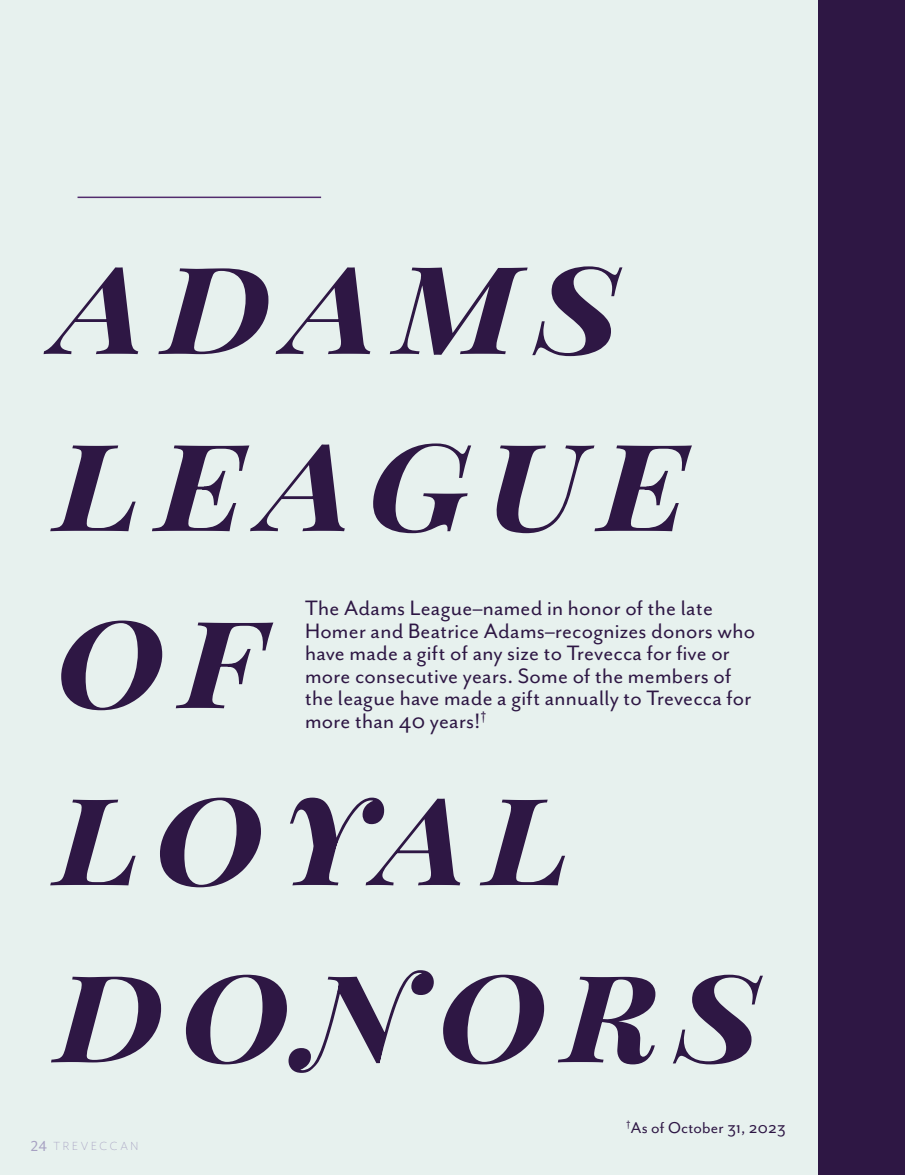
<style>
.page{position:relative;width:905px;height:1175px;background:#fff}
.page>*{position:absolute;margin:0;border:0;box-sizing:border-box;transform-origin:0 0}
.Sub-Header_Serif{font:italic 141px "Playfair Display";letter-spacing:.11em;color:#2e1744}
.Body_Sans{font:24px/22.5px "Mr Eaves San OT";letter-spacing:.01em;color:#2e1744}
.Body_Sans-2{font:18px "Mr Eaves San OT";letter-spacing:.01em;color:#2e1744}
.t1{font:16.5px "Mr Eaves Mod OT";color:#a7a1c2}
.t2{font:300 13.5px "Mr Eaves Mod OT";letter-spacing:.2em;color:#a7a1c2}
</style>
<div class="page">
<div style="left:0;top:0;width:904px;height:1174px;background:#e7f1ee"></div>
<div style="left:818px;top:0;width:86px;height:1174px;background:#2e1744"></div>
<hr style="left:77px;top:196px;width:244px;height:2px;background:#522c6d">
<p class="Sub-Header_Serif" style="left:56px;top:191px;width:567px">ADAMS</p>
<p class="Sub-Header_Serif" style="left:56px;top:368px;width:635px">LEAGUE</p>
<p class="Sub-Header_Serif" style="left:56px;top:545px;width:211px">OF</p>
<p class="Body_Sans" style="left:305px;top:597px;width:451px">The Adams League–named in honor of the late Homer and Beatrice Adams–recognizes donors who have made a gift of any size to Trevecca for five or more consecutive years. Some of the members of the league have made a gift annually to Trevecca for more than 40 years!<sup>†</sup></p>
<p class="Sub-Header_Serif" style="left:56px;top:722px;width:517px">LOYAL</p>
<p class="Sub-Header_Serif" style="left:56px;top:899px;width:707px">DONORS</p>
<p class="t1" style="left:31px;top:1136px;width:18px">24</p>
<p class="t2" style="left:53px;top:1138px;width:86px">TREVECCAN</p>
<p class="Body_Sans-2" style="left:626px;top:1118px;width:161px"><sup>†</sup>As of October 31, 2023</p>
</div>
